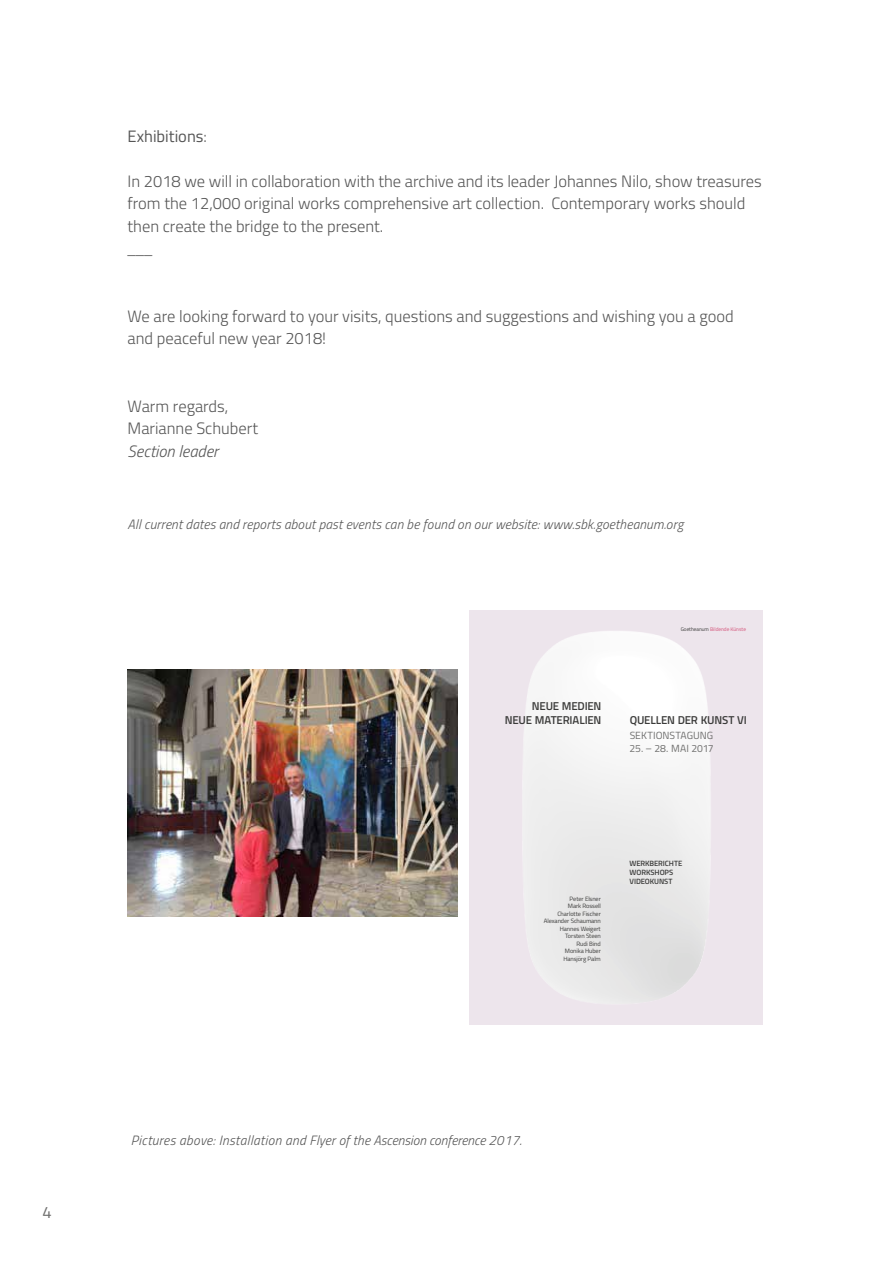
<style>
.page{position:relative;width:893px;height:1263px;background:#fff}
.page>*{position:absolute;margin:0;border:0;box-sizing:border-box;transform-origin:0 0}
.t1{font:300 16.5px/22.5px "Titillium";color:#565656}
.t2{font:italic 300 16.5px "Titillium";color:#565656}
.t3{font:16.5px "Titillium";color:#565656}
.t4{font:300 16.5px "Frutiger Next LT";color:#565656}
.t5{font:16.5px "Titillium";color:#6f6f6e}
.t6{font:italic 300 13.5px "Titillium";letter-spacing:.01em;color:#565656}
.t7{font:600 11.4px/13.8px "Titillium";letter-spacing:-.015em;color:#3b3b3a;text-align:right}
.t8{font:10.35px "Titillium";color:#6f6f6e}
.t9{font:600 7.65px/9.1px "Titillium";letter-spacing:-.01em;color:#3b3b3a}
.t10{font:6.3px/7.5px "Titillium";letter-spacing:-.015em;color:#3b3b3a;text-align:right}
.t11{font:5.25px "Titillium";color:#d45178}
.s1{font-weight:300}
.s2{color:#3b3b3a}
</style>
<div class="page">
<img style="left:128px;top:669px;width:329px;height:247px">
<p class="t5" style="left:43px;top:1200px;width:11px">4</p>
<p class="t3" style="left:128px;top:124px;width:81px">Exhibitions<span class="s1">:</span></p>
<p class="t1" style="left:128px;top:169px;width:636px">In 2018 we will in collaboration with the archive and its leader Johannes Nilo, show treasures from the 12,000 original works comprehensive art collection. Contemporary works should then create the bridge to the present.</p>
<p class="t4" style="left:128px;top:239px;width:26px">___</p>
<p class="t1" style="left:128px;top:304px;width:608px">We are looking forward to your visits, questions and suggestions and wishing you a good and peaceful new year 2018!</p>
<p class="t1" style="left:128px;top:394px;width:132px">Warm regards,<br>Marianne Schubert</p>
<p class="t2" style="left:128px;top:439px;width:92px">Section leader</p>
<p class="t6" style="left:128px;top:514px;width:557px">All current dates and reports about past events can be found on our website: www.sbk.goetheanum.org</p>
<p class="t7" style="left:505px;top:699px;width:98px">NEUE MEDIEN<br>NEUE MATERIALIEN</p>
<p class="t11" style="left:681px;top:625px;width:67px"><span class="s2">Goetheanum</span> Bildende Künste</p>
<p class="t7" style="left:630px;top:713px;width:119px">QUELLEN DER KUNST VI</p>
<p class="t8" style="left:630px;top:728px;width:85px">SEKTIONSTAGUNG</p>
<p class="t8" style="left:630px;top:740px;width:86px">25. – 28. MAI 2017</p>
<p class="t10" style="left:544px;top:895px;width:59px">Peter Elsner<br>Mark Rossell<br>Charlotte Fischer<br>Alexander Schaumann<br>Hannes Weigert<br>Torsten Steen<br>Rudi Bind<br>Monika Huber<br>Hansjörg Palm</p>
<p class="t9" style="left:630px;top:858px;width:54px">WERKBERICHTE<br>WORKSHOPS<br>VIDEOKUNST</p>
<p class="t6" style="left:131px;top:1131px;width:392px">Pictures above: Installation and Flyer of the Ascension conference 2017.</p>
</div>
